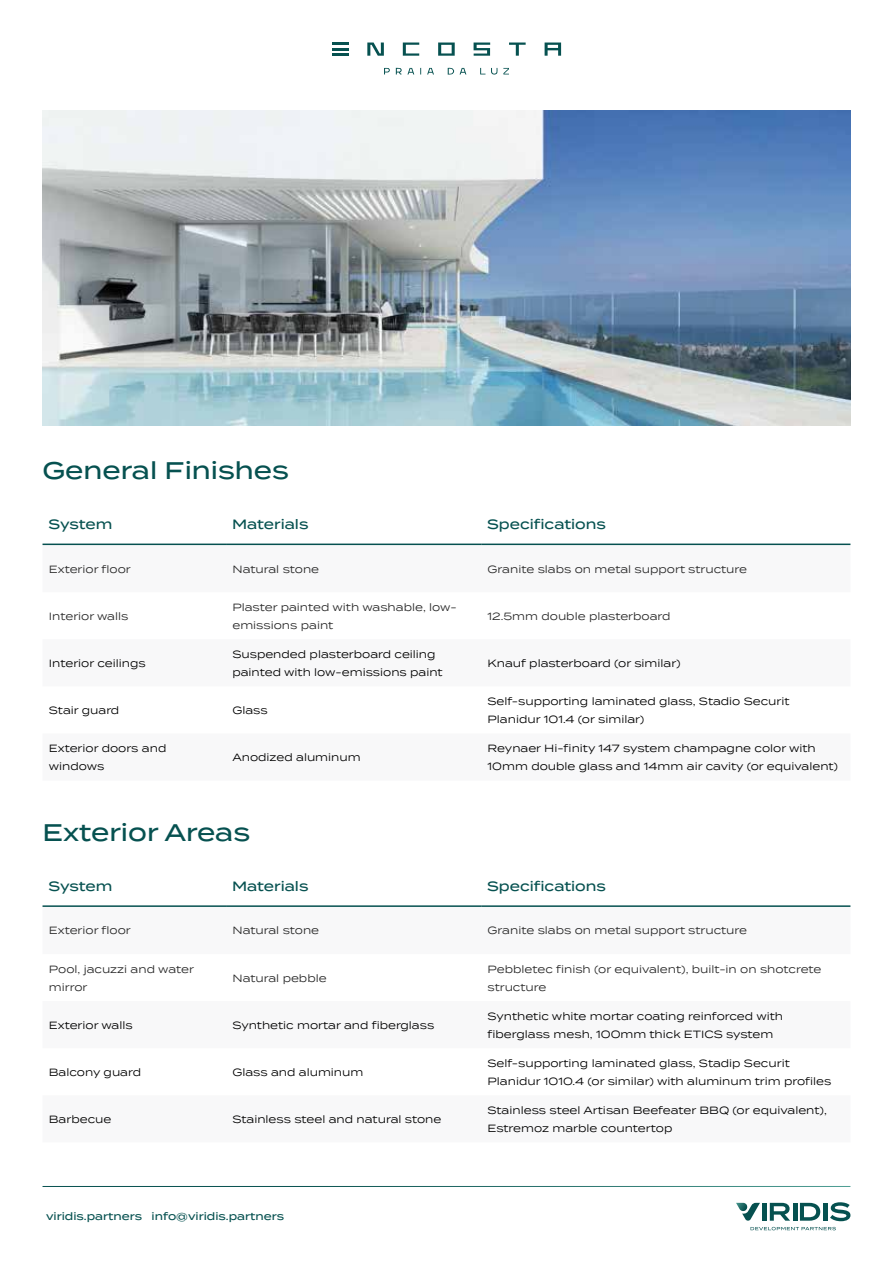
<style>
.page{position:relative;width:893px;height:1263px;background:#fff}
.page>*{position:absolute;margin:0;border:0;box-sizing:border-box;transform-origin:0 0}
.t1{font:500 24px "Termina";color:#065150}
.t2{font:500 13.5px "Termina";color:#065150}
.t3{font:10.5px/18px "Termina";color:#000}
.t4{font:10.5px/18px "Termina";color:#272727}
.t5{font:500 10.5px "Termina";color:#065150}
</style>
<div class="page">
<hr style="left:763px;top:1203px;width:4px;height:18px;background:#065150">
<svg style="left:770px;top:1203px;width:20px;height:18px"></svg>
<hr style="left:793px;top:1203px;width:4px;height:18px;background:#065150">
<svg style="left:800px;top:1203px;width:20px;height:18px"></svg>
<hr style="left:823px;top:1203px;width:4px;height:18px;background:#065150">
<svg style="left:830px;top:1202px;width:20px;height:19px"></svg>
<svg style="left:736px;top:1203px;width:24px;height:18px"></svg>
<svg style="left:750px;top:1227px;width:86px;height:3px"></svg>
<svg style="left:474px;top:43px;width:16px;height:13px"></svg>
<svg style="left:438px;top:43px;width:17px;height:13px"></svg>
<svg style="left:545px;top:43px;width:16px;height:13px"></svg>
<svg style="left:367px;top:43px;width:17px;height:13px"></svg>
<svg style="left:403px;top:43px;width:16px;height:13px"></svg>
<svg style="left:509px;top:43px;width:17px;height:13px"></svg>
<svg style="left:332px;top:43px;width:16px;height:13px"></svg>
<svg style="left:448px;top:68px;width:6px;height:7px"></svg>
<svg style="left:427px;top:68px;width:7px;height:6px"></svg>
<svg style="left:396px;top:68px;width:18px;height:7px"></svg>
<svg style="left:460px;top:68px;width:6px;height:6px"></svg>
<svg style="left:384px;top:68px;width:6px;height:6px"></svg>
<svg style="left:491px;top:68px;width:18px;height:7px"></svg>
<svg style="left:480px;top:68px;width:5px;height:6px"></svg>
<svg style="left:43px;top:545px;width:807px;height:1px"></svg>
<hr style="left:43px;top:544px;width:183px;height:1px;background:#065150">
<hr style="left:226px;top:544px;width:255px;height:1px;background:#065150">
<hr style="left:481px;top:544px;width:369px;height:1px;background:#065150">
<hr style="left:43px;top:905px;width:183px;height:2px;background:#065150">
<hr style="left:226px;top:905px;width:255px;height:2px;background:#065150">
<hr style="left:481px;top:905px;width:369px;height:2px;background:#065150">
<img style="left:43px;top:111px;width:807px;height:314px">
<h1 class="t1" style="left:43px;top:453px;width:248px">General Finishes</h1>
<p class="t2" style="left:49px;top:514px;width:65px">System</p>
<p class="t2" style="left:232px;top:514px;width:78px">Materials</p>
<p class="t2" style="left:487px;top:514px;width:120px">Specifications</p>
<p class="t4" style="left:49px;top:559px;width:83px">Exterior floor</p>
<p class="t4" style="left:232px;top:559px;width:88px">Natural stone</p>
<p class="t4" style="left:488px;top:559px;width:261px">Granite slabs on metal support structure</p>
<p class="t4" style="left:49px;top:607px;width:81px">Interior walls</p>
<p class="t4" style="left:232px;top:598px;width:226px">Plaster painted with washable, low&shy;emissions paint</p>
<p class="t4" style="left:488px;top:607px;width:184px">12.5mm double plasterboard</p>
<p class="t3" style="left:49px;top:654px;width:98px">Interior ceilings</p>
<p class="t3" style="left:232px;top:645px;width:212px">Suspended plasterboard ceiling painted with low-emissions paint</p>
<p class="t3" style="left:488px;top:654px;width:195px">Knauf plasterboard (or similar)</p>
<p class="t3" style="left:49px;top:701px;width:72px">Stair guard</p>
<p class="t3" style="left:232px;top:701px;width:37px">Glass</p>
<p class="t3" style="left:488px;top:692px;width:303px">Self-supporting laminated glass, Stadio Securit<br>Planidur 101.4 (or similar)</p>
<p class="t3" style="left:49px;top:739px;width:119px">Exterior doors and windows</p>
<p class="t3" style="left:232px;top:748px;width:130px">Anodized aluminum</p>
<p class="t3" style="left:488px;top:739px;width:352px">Reynaer Hi-finity 147 system champagne color with<br>10mm double glass and 14mm air cavity (or equivalent)</p>
<h1 class="t1" style="left:43px;top:814px;width:209px">Exterior Areas</h1>
<p class="t2" style="left:49px;top:876px;width:65px">System</p>
<p class="t2" style="left:232px;top:876px;width:78px">Materials</p>
<p class="t2" style="left:487px;top:876px;width:120px">Specifications</p>
<p class="t4" style="left:49px;top:921px;width:83px">Exterior floor</p>
<p class="t4" style="left:232px;top:921px;width:88px">Natural stone</p>
<p class="t4" style="left:488px;top:921px;width:261px">Granite slabs on metal support structure</p>
<p class="t4" style="left:49px;top:959px;width:147px">Pool, jacuzzi and water mirror</p>
<p class="t4" style="left:232px;top:968px;width:96px">Natural pebble</p>
<p class="t4" style="left:488px;top:959px;width:335px">Pebbletec finish (or equivalent), built-in on shotcrete structure</p>
<p class="t3" style="left:49px;top:1015px;width:85px">Exterior walls</p>
<p class="t3" style="left:232px;top:1015px;width:203px">Synthetic mortar and fiberglass</p>
<p class="t3" style="left:488px;top:1006px;width:297px">Synthetic white mortar coating reinforced with fiberglass mesh, 100mm thick ETICS system</p>
<p class="t3" style="left:49px;top:1063px;width:94px">Balcony guard</p>
<p class="t3" style="left:232px;top:1063px;width:133px">Glass and aluminum</p>
<p class="t3" style="left:488px;top:1054px;width:345px">Self-supporting laminated glass, Stadip Securit<br>Planidur 1010.4 (or similar) with aluminum trim profiles</p>
<p class="t3" style="left:49px;top:1110px;width:64px">Barbecue</p>
<p class="t3" style="left:232px;top:1110px;width:211px">Stainless steel and natural stone</p>
<p class="t3" style="left:488px;top:1101px;width:341px">Stainless steel Artisan Beefeater BBQ (or equivalent),<br>Estremoz marble countertop</p>
<p class="t5" style="left:46px;top:1209px;width:240px">viridis.partners info@viridis.partners</p>
</div>
